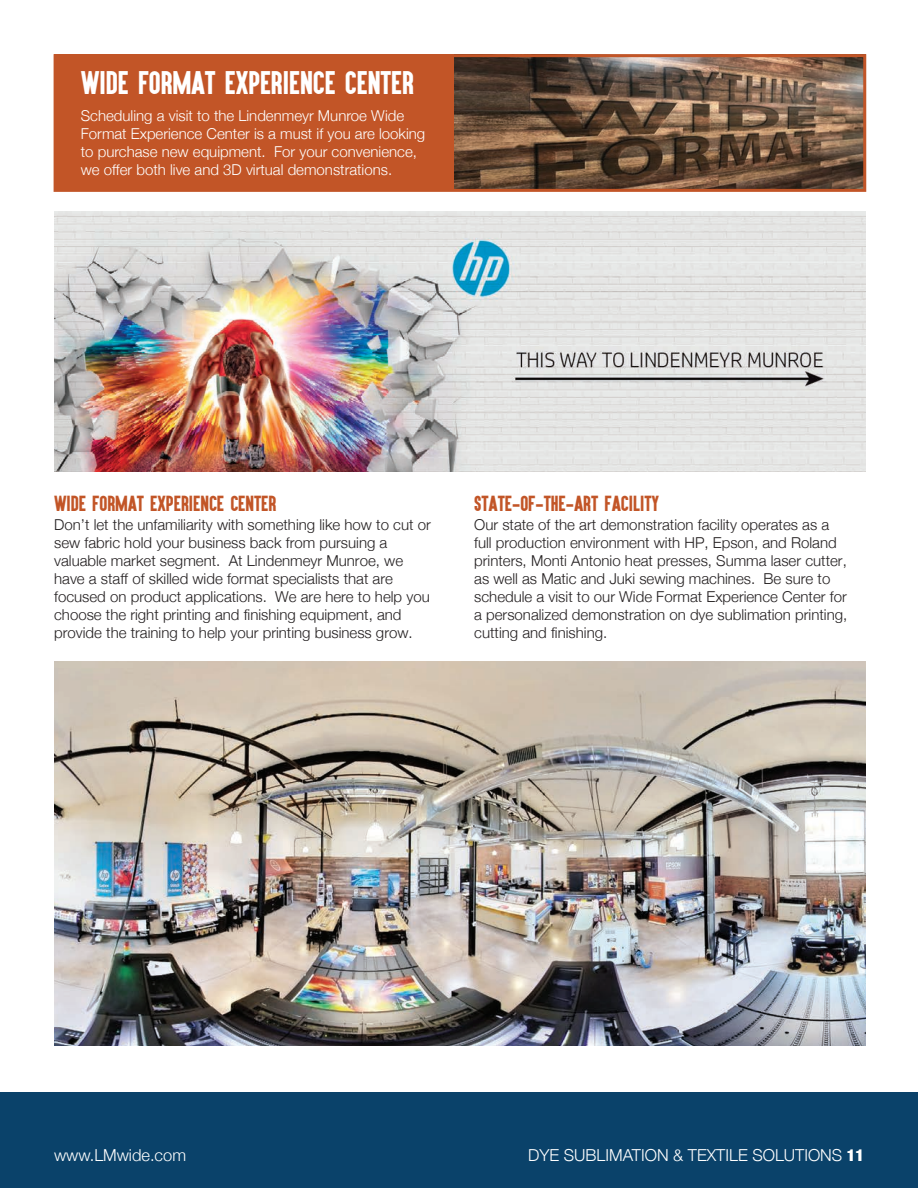
<style>
.page{position:relative;width:918px;height:1188px;background:#fff}
.page>*{position:absolute;margin:0;border:0;box-sizing:border-box;transform-origin:0 0}
.t1{font:45px "Aku&Kamu";color:#fff}
.t2{font:27px "Aku&Kamu";color:#fff}
.t3{font:18px "Aku&Kamu";color:#c25527}
.t4{font:300 16.5px "Helvetica Neue";color:#fff}
.t5{font:300 15px/18px "Helvetica Neue";color:#231f20}
.t6{font:300 15px/18px "Helvetica Neue";color:#fff}
.s1{font-weight:900;font-stretch:condensed}
</style>
<div class="page">
<div style="left:0;top:1092px;width:918px;height:96px;background:#0a426a"></div>
<img style="left:54px;top:212px;width:811px;height:259px">
<img style="left:54px;top:661px;width:811px;height:384px">
<svg style="left:54px;top:54px;width:812px;height:138px;background:#9a5433"></svg>
<h2 class="t2" style="left:81px;top:65px;width:334px">WIDE FORMAT EXPERIENCE CENTER</h2>
<h1 class="t1" style="left:73px;top:65px;width:556px">WIDE FORMAT EXPERIENCE CENTER</h1>
<p class="t6" style="left:81px;top:106px;width:346px">Scheduling a visit to the Lindenmeyr Munroe Wide Format Experience Center is a must if you are looking to purchase new equipment. For your convenience, we offer both live and 3D virtual demonstrations.</p>
<p class="t3" style="left:54px;top:492px;width:224px">WIDE FORMAT EXPERIENCE CENTER</p>
<p class="t5" style="left:54px;top:514px;width:378px">Don’t let the unfamiliarity with something like how to cut or sew fabric hold your business back from pursuing a valuable market segment. At Lindenmeyr Munroe, we have a staff of skilled wide format specialists that are focused on product applications. We are here to help you choose the right printing and finishing equipment, and provide the training to help your printing business grow.</p>
<p class="t3" style="left:474px;top:492px;width:186px">STATE-OF-THE-ART FACILITY</p>
<p class="t5" style="left:474px;top:514px;width:375px">Our state of the art demonstration facility operates as a full production environment with HP, Epson, and Roland printers, Monti Antonio heat presses, Summa laser cutter, as well as Matic and Juki sewing machines. Be sure to schedule a visit to our Wide Format Experience Center for a personalized demonstration on dye sublimation printing, cutting and finishing.</p>
<p class="t4" style="left:54px;top:1142px;width:134px">www.LMwide.com</p>
<p class="t4" style="left:528px;top:1142px;width:337px">DYE SUBLIMATION &amp; TEXTILE SOLUTIONS <span class="s1">11</span></p>
</div>
